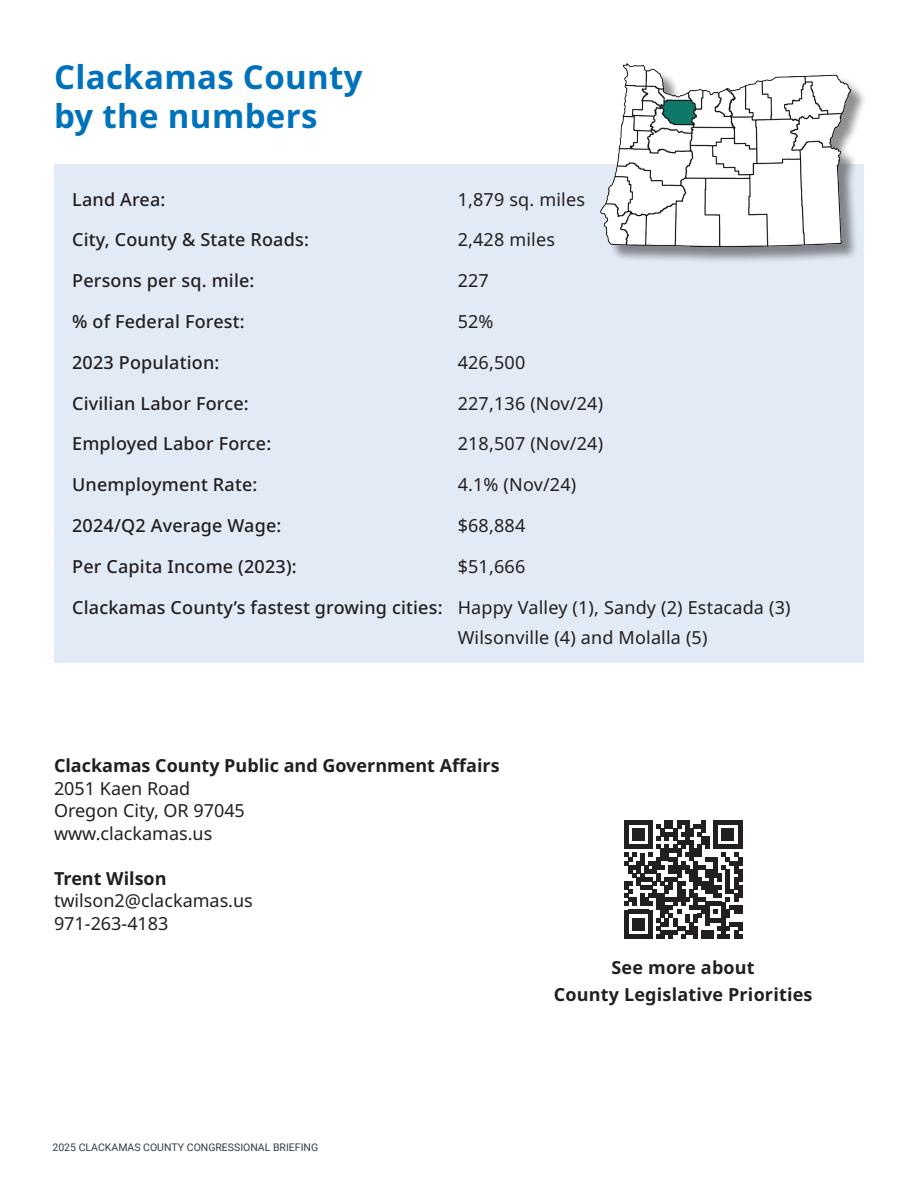
<style>
.page{position:relative;width:918px;height:1188px;background:#fff}
.page>*{position:absolute;margin:0;border:0;box-sizing:border-box;transform-origin:0 0}
.heading1{font:700 33px/39.6px "Noto Sans";letter-spacing:.01em;color:#0072bc}
.body{font:18px/30px "Noto Sans";color:#231f20}
.body-2{font:500 18px "Noto Sans";letter-spacing:.01em;color:#231f20}
.heading1-2{font:700 18px/27px "Noto Sans";color:#231f20;text-align:center}
.t1{font:10.5px "Roboto";color:#323d47}
.s1{font-weight:500}
</style>
<div class="page">
<div style="left:54px;top:165px;width:810px;height:498px;background:#e2eaf6"></div>
<div style="left:603px;top:65px;width:264px;height:199px;background:#231f20;opacity:.5"></div>
<img style="left:600px;top:63px;width:250px;height:184px">
<svg style="left:624px;top:820px;width:118px;height:118px"></svg>
<p class="heading1" style="left:54px;top:58px;width:310px">Clackamas County by the numbers</p>
<p class="body-2" style="left:72px;top:186px;width:95px">Land Area:</p>
<p class="body" style="left:458px;top:184px;width:129px">1,879 sq. miles</p>
<p class="body-2" style="left:72px;top:227px;width:238px">City, County &amp; State Roads:</p>
<p class="body" style="left:458px;top:225px;width:99px">2,428 miles</p>
<p class="body-2" style="left:72px;top:268px;width:184px">Persons per sq. mile:</p>
<p class="body" style="left:458px;top:266px;width:33px">227</p>
<p class="body-2" style="left:72px;top:309px;width:174px">% of Federal Forest:</p>
<p class="body" style="left:458px;top:307px;width:37px">52%</p>
<p class="body-2" style="left:72px;top:350px;width:149px">2023 Population:</p>
<p class="body" style="left:458px;top:348px;width:69px">426,500</p>
<p class="body-2" style="left:72px;top:390px;width:178px">Civilian Labor Force:</p>
<p class="body" style="left:458px;top:388px;width:147px">227,136 (Nov/24)</p>
<p class="body-2" style="left:72px;top:431px;width:201px">Employed Labor Force:</p>
<p class="body" style="left:458px;top:429px;width:147px">218,507 (Nov/24)</p>
<p class="body-2" style="left:72px;top:472px;width:187px">Unemployment Rate:</p>
<p class="body" style="left:458px;top:470px;width:120px">4.1% (Nov/24)</p>
<p class="body-2" style="left:72px;top:513px;width:211px">2024/Q2 Average Wage:</p>
<p class="body" style="left:458px;top:511px;width:69px">$68,884</p>
<p class="body-2" style="left:72px;top:554px;width:226px">Per Capita Income (2023):</p>
<p class="body" style="left:458px;top:552px;width:69px">$51,666</p>
<p class="body" style="left:458px;top:592px;width:334px;text-indent:-386px"><span class="s1">Clackamas County’s fastest growing cities:</span> Happy Valley (1), Sandy (2) Estacada (3)<br>Wilsonville (4) and Molalla (5)</p>
<p class="heading1-2" style="left:54px;top:753px;width:447px">Clackamas County Public and Government Affairs</p>
<p class="body" style="left:54px;top:774px;width:138px">2051 Kaen Road</p>
<p class="body" style="left:54px;top:796px;width:192px">Oregon City, OR 97045</p>
<p class="body" style="left:54px;top:819px;width:160px">www.clackamas.us</p>
<p class="heading1-2" style="left:54px;top:865px;width:114px">Trent Wilson</p>
<p class="body" style="left:54px;top:886px;width:200px">twilson2@clackamas.us</p>
<p class="body" style="left:54px;top:909px;width:116px">971-263-4183</p>
<p class="t1" style="left:52px;top:1140px;width:267px">2025 CLACKAMAS COUNTY CONGRESSIONAL BRIEFING</p>
<p class="heading1-2" style="left:554px;top:954px;width:260px">See more about<br>County Legislative Priorities</p>
</div>
